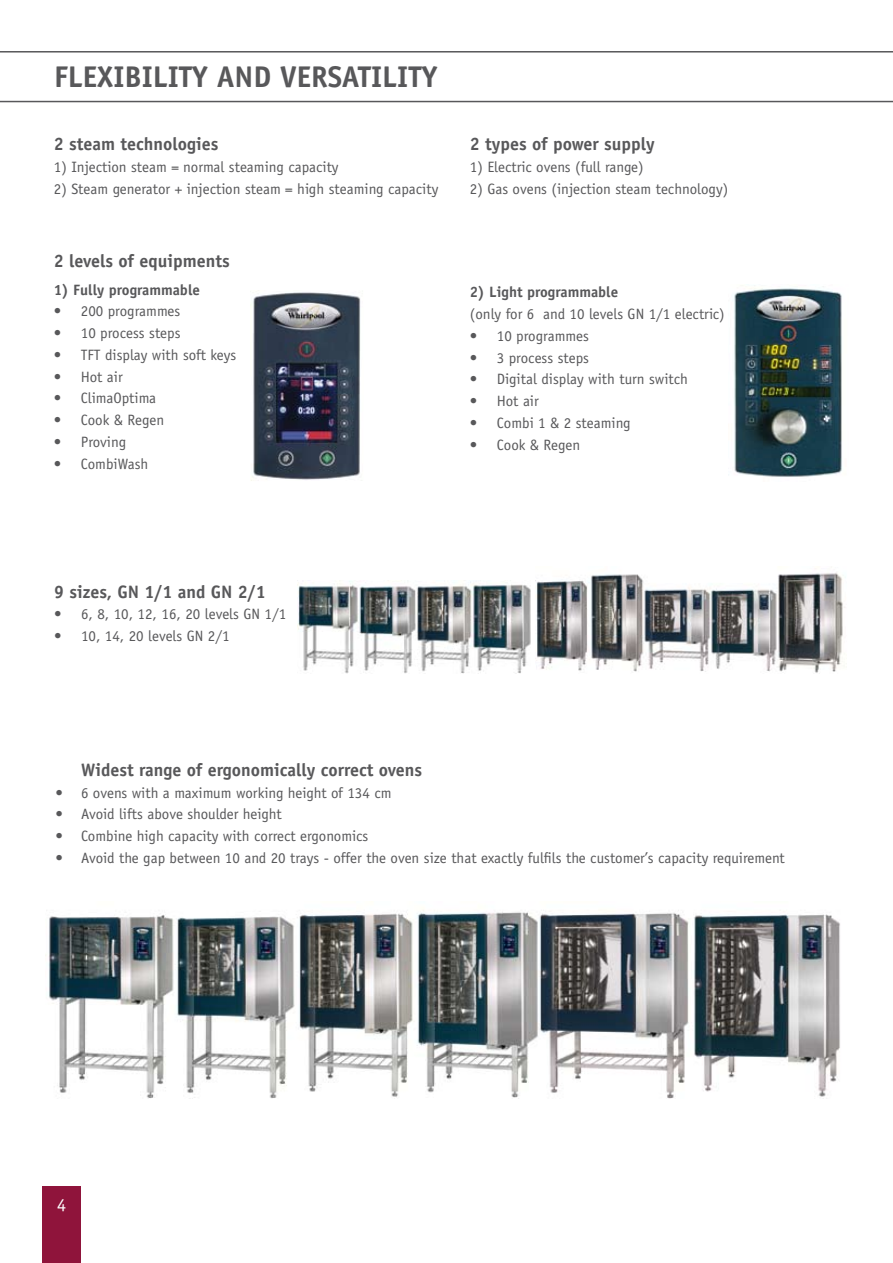
<style>
.page{position:relative;width:893px;height:1263px;background:#fff}
.page>*{position:absolute;margin:0;border:0;box-sizing:border-box;transform-origin:0 0}
.t1{font:700 30px "Officina Sans";color:#58585a}
.t2{font:700 18px "Officina Sans";color:#58585a}
.t3{font:18px "Officina Sans";color:#fff}
.t4{font:15px "Officina Sans";color:#58585a}
.t5{font:700 15px "Officina Sans";color:#58585a}
</style>
<div class="page">
<hr style="left:0;top:101px;width:893px;height:1px;background:#58585a">
<hr style="left:0;top:51px;width:893px;height:2px;background:#58585a">
<div style="left:43px;top:1186px;width:38px;height:77px;background:#8f143b"></div>
<img style="left:734px;top:285px;width:108px;height:192px">
<img style="left:251px;top:292px;width:110px;height:189px">
<img style="left:45px;top:910px;width:795px;height:189px">
<img style="left:298px;top:580px;width:233px;height:94px">
<img style="left:535px;top:572px;width:311px;height:101px">
<h1 class="t1" style="left:54px;top:58px;width:385px">FLEXIBILITY AND VERSATILITY</h1>
<p class="t2" style="left:54px;top:133px;width:166px">2 steam technologies</p>
<p class="t4" style="left:54px;top:158px;width:286px">1) Injection steam = normal steaming capacity</p>
<p class="t4" style="left:54px;top:180px;width:386px">2) Steam generator + injection steam = high steaming capacity</p>
<p class="t2" style="left:54px;top:250px;width:178px">2 levels of equipments</p>
<p class="t5" style="left:54px;top:280px;width:148px">1) Fully programmable</p>
<p class="t4" style="left:54px;top:302px;width:128px">• 200 programmes</p>
<p class="t4" style="left:54px;top:324px;width:128px">• 10 process steps</p>
<p class="t4" style="left:54px;top:346px;width:184px">• TFT display with soft keys</p>
<p class="t4" style="left:54px;top:368px;width:70px">• Hot air</p>
<p class="t4" style="left:54px;top:389px;width:104px">• ClimaOptima</p>
<p class="t4" style="left:54px;top:411px;width:112px">• Cook &amp; Regen</p>
<p class="t4" style="left:54px;top:433px;width:74px">• Proving</p>
<p class="t4" style="left:54px;top:455px;width:96px">• CombiWash</p>
<p class="t2" style="left:470px;top:133px;width:187px">2 types of power supply</p>
<p class="t4" style="left:470px;top:158px;width:175px">1) Electric ovens (full range)</p>
<p class="t4" style="left:470px;top:180px;width:260px">2) Gas ovens (injection steam technology)</p>
<p class="t5" style="left:470px;top:283px;width:150px">2) Light programmable</p>
<p class="t4" style="left:470px;top:305px;width:256px">(only for 6 and 10 levels GN 1/1 electric)</p>
<p class="t4" style="left:470px;top:327px;width:120px">• 10 programmes</p>
<p class="t4" style="left:470px;top:349px;width:121px">• 3 process steps</p>
<p class="t4" style="left:470px;top:371px;width:220px">• Digital display with turn switch</p>
<p class="t4" style="left:470px;top:392px;width:70px">• Hot air</p>
<p class="t4" style="left:470px;top:414px;width:162px">• Combi 1 &amp; 2 steaming</p>
<p class="t4" style="left:470px;top:436px;width:112px">• Cook &amp; Regen</p>
<p class="t2" style="left:54px;top:580px;width:213px">9 sizes, GN 1/1 and GN 2/1</p>
<p class="t4" style="left:54px;top:605px;width:234px">• 6, 8, 10, 12, 16, 20 levels GN 1/1</p>
<p class="t4" style="left:54px;top:627px;width:177px">• 10, 14, 20 levels GN 2/1</p>
<p class="t2" style="left:81px;top:758px;width:343px">Widest range of ergonomically correct ovens</p>
<p class="t4" style="left:55px;top:784px;width:338px">• 6 ovens with a maximum working height of 134 cm</p>
<p class="t4" style="left:55px;top:805px;width:228px">• Avoid lifts above shoulder height</p>
<p class="t4" style="left:55px;top:827px;width:314px">• Combine high capacity with correct ergonomics</p>
<p class="t4" style="left:55px;top:849px;width:731px">• Avoid the gap between 10 and 20 trays - offer the oven size that exactly fulfils the customer’s capacity requirement</p>
<p class="t3" style="left:57px;top:1194px;width:10px">4</p>
</div>
